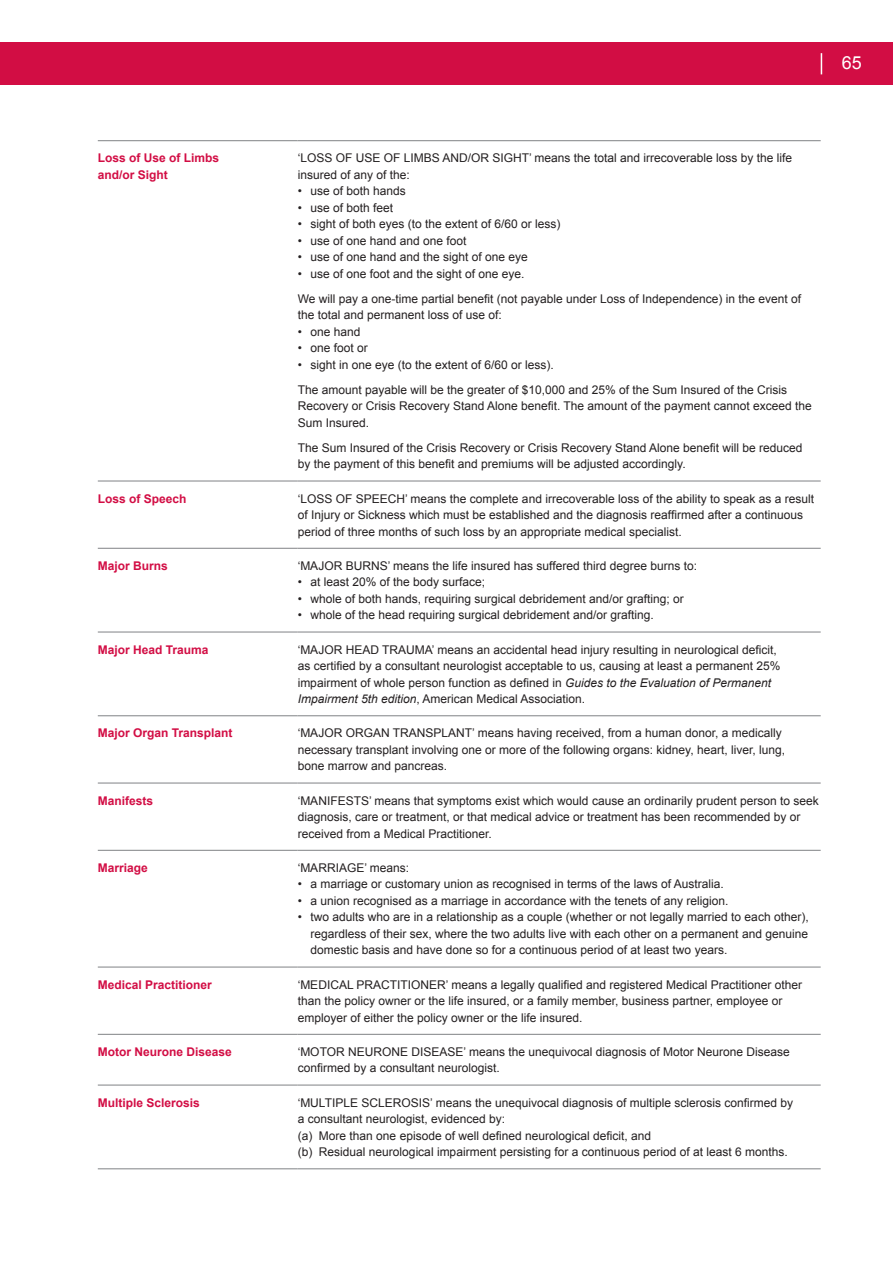
<style>
.page{position:relative;width:893px;height:1263px;background:#fff}
.page>*{position:absolute;margin:0;border:0;box-sizing:border-box;transform-origin:0 0}
.t1{font:18px "Arial";color:#fff}
.t2{font:12px/16.5px "Arial";color:#231f20}
.t3{font:700 12px/16.5px "Arial";color:#d20d44}
.s1{font-style:italic}
</style>
<div class="page">
<div style="left:0;top:43px;width:893px;height:42px;background:#d20d44"></div>
<svg style="left:821px;top:53px;width:1px;height:21px"></svg>
<hr style="left:98px;top:140px;width:200px;height:1px;background:#808285">
<hr style="left:298px;top:140px;width:523px;height:1px;background:#808285">
<hr style="left:98px;top:481px;width:200px;height:1px;background:#808285">
<hr style="left:298px;top:481px;width:523px;height:1px;background:#808285">
<hr style="left:98px;top:548px;width:200px;height:1px;background:#808285">
<hr style="left:298px;top:548px;width:523px;height:1px;background:#808285">
<hr style="left:98px;top:632px;width:200px;height:1px;background:#808285">
<hr style="left:298px;top:632px;width:523px;height:1px;background:#808285">
<hr style="left:98px;top:715px;width:200px;height:1px;background:#808285">
<hr style="left:298px;top:715px;width:523px;height:1px;background:#808285">
<hr style="left:98px;top:783px;width:200px;height:1px;background:#808285">
<hr style="left:298px;top:783px;width:523px;height:1px;background:#808285">
<hr style="left:98px;top:850px;width:200px;height:1px;background:#808285">
<hr style="left:298px;top:850px;width:523px;height:1px;background:#808285">
<hr style="left:98px;top:967px;width:200px;height:1px;background:#808285">
<hr style="left:298px;top:967px;width:523px;height:1px;background:#808285">
<hr style="left:98px;top:1034px;width:200px;height:1px;background:#808285">
<hr style="left:298px;top:1034px;width:523px;height:1px;background:#808285">
<hr style="left:98px;top:1085px;width:200px;height:1px;background:#808285">
<hr style="left:298px;top:1085px;width:523px;height:1px;background:#808285">
<hr style="left:98px;top:1168px;width:200px;height:1px;background:#808285">
<hr style="left:298px;top:1168px;width:523px;height:1px;background:#808285">
<h1 class="t1" style="left:842px;top:51px;width:22px">65</h1>
<p class="t3" style="left:98px;top:150px;width:123px">Loss of Use of Limbs and/or Sight</p>
<p class="t2" style="left:298px;top:150px;width:496px">‘LOSS OF USE OF LIMBS AND/OR SIGHT’ means the total and irrecoverable loss by the life insured of any of the:</p>
<p class="t2" style="left:298px;top:183px;width:110px">• use of both hands</p>
<p class="t2" style="left:298px;top:199px;width:97px">• use of both feet</p>
<p class="t2" style="left:298px;top:216px;width:264px">• sight of both eyes (to the extent of 6/60 or less)</p>
<p class="t2" style="left:298px;top:232px;width:170px">• use of one hand and one foot</p>
<p class="t2" style="left:298px;top:249px;width:232px">• use of one hand and the sight of one eye</p>
<p class="t2" style="left:298px;top:261px;width:505px;line-height:25px">• use of one foot and the sight of one eye.<br>We will pay a one-time partial benefit (not payable under Loss of Independence) in the event of</p>
<p class="t2" style="left:298px;top:307px;width:206px">the total and permanent loss of use of:</p>
<p class="t2" style="left:298px;top:323px;width:64px">• one hand</p>
<p class="t2" style="left:298px;top:340px;width:72px">• one foot or</p>
<p class="t2" style="left:298px;top:352px;width:491px;line-height:25px">• sight in one eye (to the extent of 6/60 or less).<br>The amount payable will be the greater of $10,000 and 25% of the Sum Insured of the Crisis</p>
<p class="t2" style="left:298px;top:398px;width:516px">Recovery or Crisis Recovery Stand Alone benefit. The amount of the payment cannot exceed the<br>Sum Insured.</p>
<p class="t2" style="left:298px;top:439px;width:506px">The Sum Insured of the Crisis Recovery or Crisis Recovery Stand Alone benefit will be reduced by the payment of this benefit and premiums will be adjusted accordingly.</p>
<p class="t3" style="left:98px;top:490px;width:90px">Loss of Speech</p>
<p class="t2" style="left:298px;top:490px;width:518px">‘LOSS OF SPEECH’ means the complete and irrecoverable loss of the ability to speak as a result of Injury or Sickness which must be established and the diagnosis reaffirmed after a continuous period of three months of such loss by an appropriate medical specialist.</p>
<p class="t3" style="left:98px;top:558px;width:72px">Major Burns</p>
<p class="t2" style="left:298px;top:557px;width:401px">‘MAJOR BURNS’ means the life insured has suffered third degree burns to:</p>
<p class="t2" style="left:298px;top:574px;width:189px">• at least 20% of the body surface;</p>
<p class="t2" style="left:298px;top:590px;width:388px">• whole of both hands, requiring surgical debridement and/or grafting; or</p>
<p class="t2" style="left:298px;top:607px;width:358px">• whole of the head requiring surgical debridement and/or grafting.</p>
<p class="t3" style="left:98px;top:641px;width:112px">Major Head Trauma</p>
<p class="t2" style="left:298px;top:641px;width:484px">‘MAJOR HEAD TRAUMA’ means an accidental head injury resulting in neurological deficit, as certified by a consultant neurologist acceptable to us, causing at least a permanent 25% impairment of whole person function as defined in <span class="s1">Guides to the Evaluation of Permanent Impairment 5th edition</span>, American Medical Association.</p>
<p class="t3" style="left:98px;top:725px;width:136px">Major Organ Transplant</p>
<p class="t2" style="left:298px;top:725px;width:489px">‘MAJOR ORGAN TRANSPLANT’ means having received, from a human donor, a medically necessary transplant involving one or more of the following organs: kidney, heart, liver, lung, bone marrow and pancreas.</p>
<p class="t3" style="left:98px;top:792px;width:57px">Manifests</p>
<p class="t2" style="left:298px;top:792px;width:523px">‘MANIFESTS’ means that symptoms exist which would cause an ordinarily prudent person to seek diagnosis, care or treatment, or that medical advice or treatment has been recommended by or received from a Medical Practitioner.</p>
<p class="t3" style="left:98px;top:860px;width:52px">Marriage</p>
<p class="t2" style="left:298px;top:859px;width:113px">‘MARRIAGE’ means:</p>
<p class="t2" style="left:298px;top:876px;width:428px">• a marriage or customary union as recognised in terms of the laws of Australia.</p>
<p class="t2" style="left:298px;top:892px;width:432px">• a union recognised as a marriage in accordance with the tenets of any religion.</p>
<p class="t2" style="left:310px;top:909px;width:500px;text-align:justify;text-indent:-13px">• two adults who are in a relationship as a couple (whether or not legally married to each other), regardless of their sex, where the two adults live with each other on a permanent and genuine domestic basis and have done so for a continuous period of at least two years.</p>
<p class="t3" style="left:98px;top:976px;width:116px">Medical Practitioner</p>
<p class="t2" style="left:298px;top:976px;width:506px">‘MEDICAL PRACTITIONER’ means a legally qualified and registered Medical Practitioner other than the policy owner or the life insured, or a family member, business partner, employee or employer of either the policy owner or the life insured.</p>
<p class="t3" style="left:98px;top:1044px;width:136px">Motor Neurone Disease</p>
<p class="t2" style="left:298px;top:1043px;width:494px">‘MOTOR NEURONE DISEASE’ means the unequivocal diagnosis of Motor Neurone Disease confirmed by a consultant neurologist.</p>
<p class="t3" style="left:98px;top:1094px;width:104px">Multiple Sclerosis</p>
<p class="t2" style="left:298px;top:1094px;width:497px">‘MULTIPLE SCLEROSIS’ means the unequivocal diagnosis of multiple sclerosis confirmed by a consultant neurologist, evidenced by:<br>(a) More than one episode of well defined neurological deficit, and<br>(b) Residual neurological impairment persisting for a continuous period of at least 6 months.</p>
</div>
